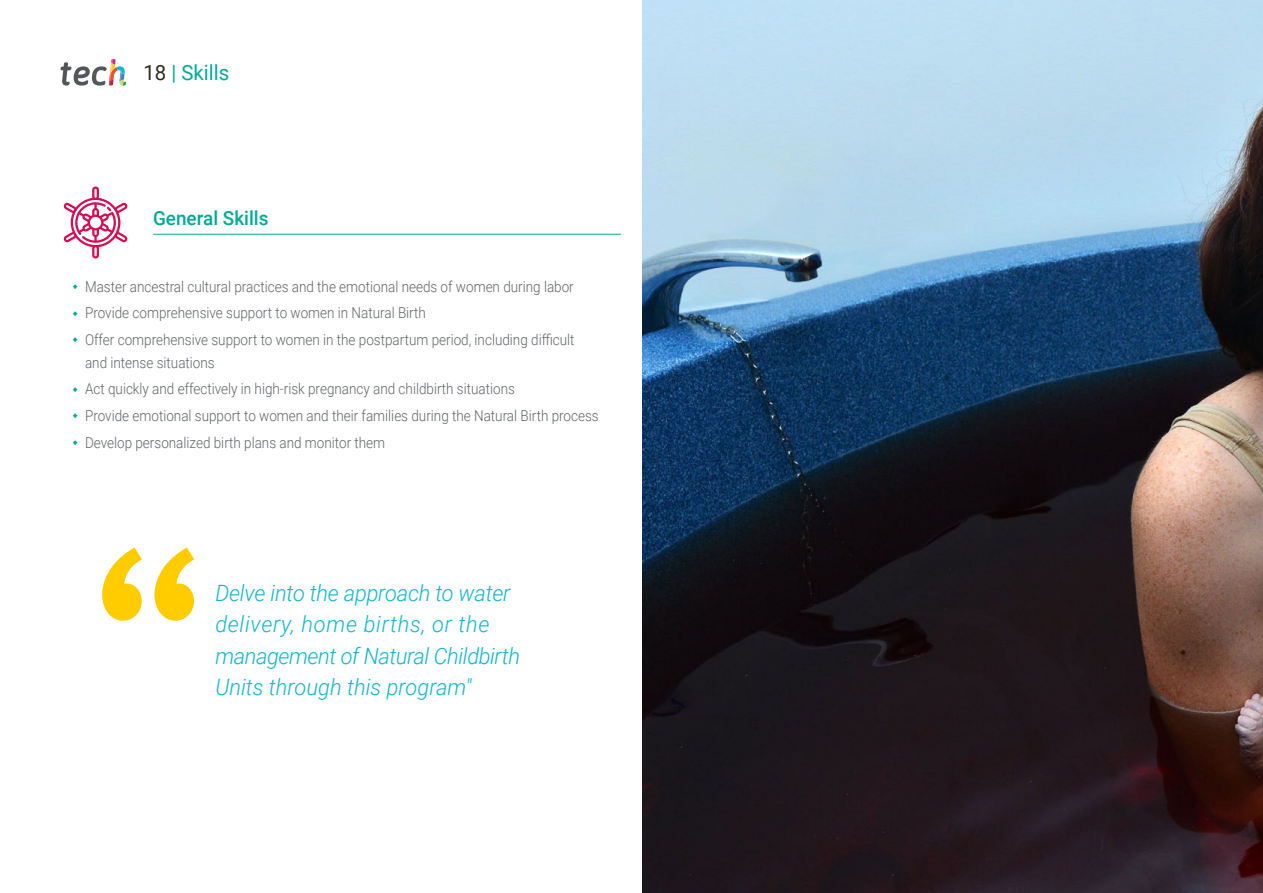
<style>
.page{position:relative;width:1263px;height:893px;background:#fff}
.page>*{position:absolute;margin:0;border:0;box-sizing:border-box;transform-origin:0 0}
.t1{font:italic 300 22.5px/31.5px "Roboto";letter-spacing:-.01em;color:#0fb6cf}
.t2{font:21px "Roboto";color:#00aa97}
.t3{font:500 19.5px "Roboto";color:#00aa97}
.t4{font:300 15px/26.7px "Roboto";color:#61646a;scale:.9 1}
.s1{color:#312e20}
</style>
<div class="page">
<img style="left:642px;top:0;width:621px;height:893px">
<hr style="left:153px;top:234px;width:468px;height:1px;background:#00ab97">
<svg style="left:61px;top:59px;width:65px;height:27px"></svg>
<svg style="left:63px;top:186px;width:64px;height:73px"></svg>
<svg style="left:102px;top:547px;width:92px;height:74px"></svg>
<h2 class="t2" style="left:144px;top:57px;width:87px"><span class="s1">18</span> | Skills</h2>
<h3 class="t3" style="left:153px;top:205px;width:117px">General Skills</h3>
<p class="t4" style="left:85px;top:272px;width:545px">Master ancestral cultural practices and the emotional needs of women during labor<br>Provide comprehensive support to women in Natural Birth<br>Offer comprehensive support to women in the postpartum period, including difficult</p>
<p class="t4" style="left:85px;top:348px;width:572px">and intense situations<br>Act quickly and effectively in high-risk pregnancy and childbirth situations<br>Provide emotional support to women and their families during the Natural Birth process Develop personalized birth plans and monitor them</p>
<h1 class="t1" style="left:215px;top:576px;width:306px">Delve into the approach to water delivery, home births, or the management of Natural Childbirth<br>Units through this program"</h1>
</div>
